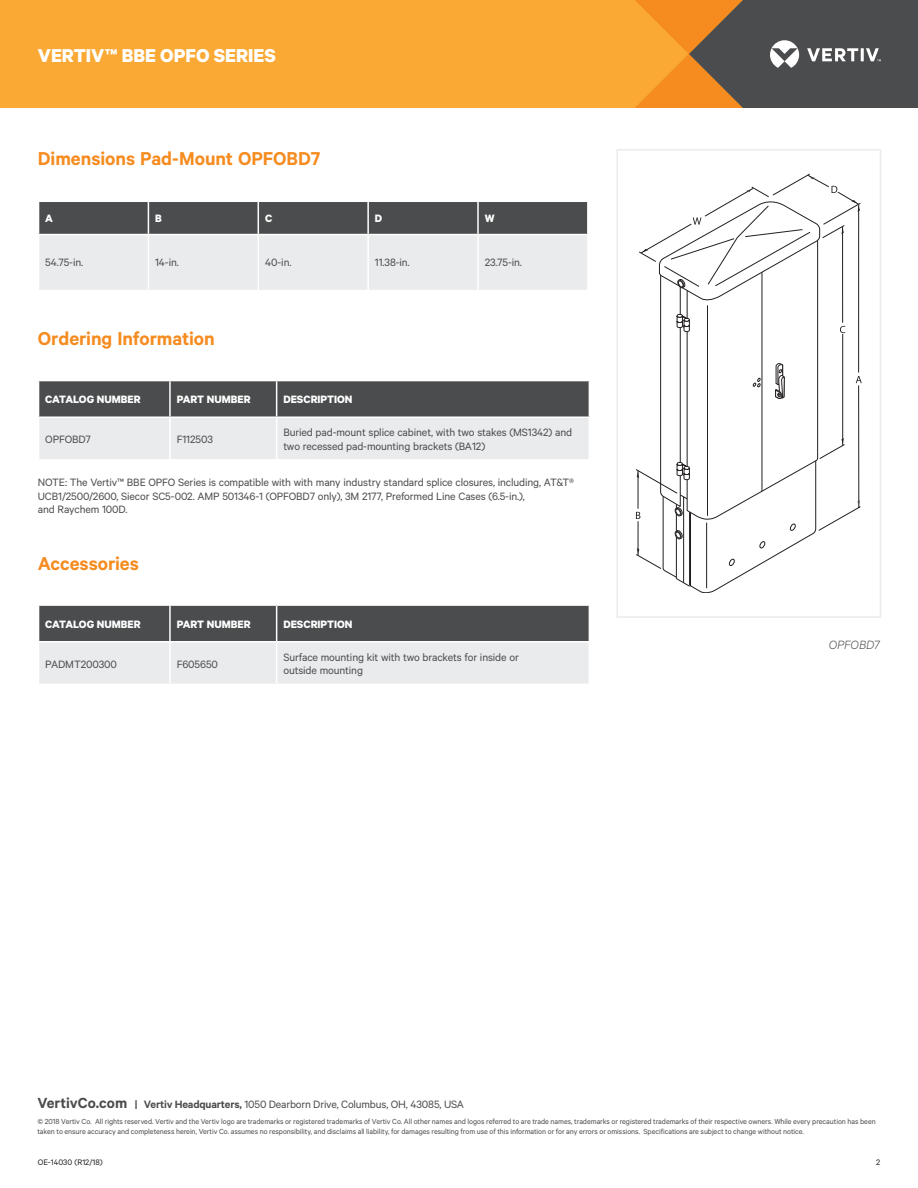
<style>
.page{position:relative;width:918px;height:1188px;background:#fff}
.page>*{position:absolute;margin:0;border:0;box-sizing:border-box;transform-origin:0 0}
.Vertiv_Orange_Main_H{font:600 21px "Calibre";color:#f68b1f}
.Vertiv_Header_Small{font:700 21px "Calibre";color:#fff}
.Vertiv_Caption{font:italic 300 13.5px "Calibre";letter-spacing:.005em;color:#4b4c4d}
.DatasheetTableBody{font:12px/13.5px "Calibre";letter-spacing:-.01em;color:#4b4c4d}
.DatasheetTableHeader{font:700 12px "Calibre";color:#fff}
.Footer_Address{font:12px "Calibre";letter-spacing:-.015em;color:#4b4c4d}
.Document_ID{font:9px "Calibre";color:#231f20}
.Footer_Disclaimer{font:8.25px/9.8px "Calibre";letter-spacing:-.01em;color:#4b4c4d}
.s1{font-weight:600;font-size:16.5px}
.s2{font-weight:600}
</style>
<div class="page">
<div style="left:1px;top:0;width:621px;height:108px;background:#faaa34"></div>
<svg style="left:622px;top:0;width:296px;height:108px;background:#866946"></svg>
<div style="left:616px;top:149px;width:265px;height:469px;border:2px solid #eaebec"></div>
<hr style="left:706px;top:523px;width:1px;height:65px;background:#231f20">
<svg style="left:636px;top:175px;width:226px;height:411px"></svg>
<svg style="left:39px;top:202px;width:548px;height:88px;background:#b0b1b2"></svg>
<hr style="left:148px;top:202px;width:1px;height:32px;background:#fff">
<hr style="left:258px;top:202px;width:1px;height:32px;background:#fff">
<hr style="left:367px;top:202px;width:2px;height:32px;background:#fff">
<hr style="left:38px;top:234px;width:110px;height:1px;background:#fff">
<hr style="left:148px;top:234px;width:110px;height:1px;background:#fff">
<hr style="left:148px;top:235px;width:1px;height:55px;background:#fff">
<hr style="left:258px;top:234px;width:110px;height:1px;background:#fff">
<hr style="left:258px;top:235px;width:1px;height:55px;background:#fff">
<hr style="left:368px;top:234px;width:110px;height:1px;background:#fff">
<hr style="left:367px;top:235px;width:2px;height:55px;background:#fff">
<hr style="left:477px;top:202px;width:2px;height:32px;background:#fff">
<hr style="left:478px;top:234px;width:111px;height:1px;background:#fff">
<hr style="left:477px;top:235px;width:2px;height:55px;background:#fff">
<svg style="left:39px;top:381px;width:550px;height:78px;background:#a1a2a3"></svg>
<hr style="left:169px;top:381px;width:2px;height:35px;background:#fff">
<hr style="left:276px;top:381px;width:1px;height:35px;background:#fff">
<hr style="left:38px;top:416px;width:132px;height:2px;background:#fff">
<hr style="left:170px;top:416px;width:107px;height:2px;background:#fff">
<hr style="left:169px;top:418px;width:2px;height:41px;background:#fff">
<hr style="left:277px;top:416px;width:313px;height:2px;background:#fff">
<hr style="left:276px;top:418px;width:1px;height:41px;background:#fff">
<svg style="left:39px;top:606px;width:550px;height:78px;background:#a1a2a3"></svg>
<hr style="left:169px;top:606px;width:2px;height:35px;background:#fff">
<hr style="left:276px;top:606px;width:1px;height:35px;background:#fff">
<hr style="left:38px;top:641px;width:132px;height:2px;background:#fff">
<hr style="left:170px;top:641px;width:107px;height:2px;background:#fff">
<hr style="left:169px;top:643px;width:2px;height:41px;background:#fff">
<hr style="left:277px;top:641px;width:313px;height:2px;background:#fff">
<hr style="left:276px;top:643px;width:1px;height:41px;background:#fff">
<p class="Vertiv_Header_Small" style="left:38px;top:43px;width:240px">VERTIV™ BBE OPFO SERIES</p>
<p class="Vertiv_Orange_Main_H" style="left:38px;top:146px;width:284px">Dimensions Pad-Mount OPFOBD7</p>
<p class="DatasheetTableHeader" style="left:45px;top:211px;width:9px">A</p>
<p class="DatasheetTableHeader" style="left:155px;top:211px;width:8px">B</p>
<p class="DatasheetTableHeader" style="left:265px;top:211px;width:9px">C</p>
<p class="DatasheetTableHeader" style="left:375px;top:211px;width:9px">D</p>
<p class="DatasheetTableHeader" style="left:485px;top:211px;width:11px">W</p>
<p class="DatasheetTableBody" style="left:45px;top:256px;width:39px">54.75-in.</p>
<p class="DatasheetTableBody" style="left:155px;top:256px;width:25px">14-in.</p>
<p class="DatasheetTableBody" style="left:265px;top:256px;width:28px">40-in.</p>
<p class="DatasheetTableBody" style="left:375px;top:256px;width:36px">11.38-in.</p>
<p class="DatasheetTableBody" style="left:485px;top:256px;width:39px">23.75-in.</p>
<p class="Vertiv_Orange_Main_H" style="left:38px;top:326px;width:178px">Ordering Information</p>
<p class="DatasheetTableHeader" style="left:45px;top:392px;width:97px">CATALOG NUMBER</p>
<p class="DatasheetTableHeader" style="left:177px;top:392px;width:75px">PART NUMBER</p>
<p class="DatasheetTableHeader" style="left:283px;top:392px;width:71px">DESCRIPTION</p>
<p class="DatasheetTableBody" style="left:45px;top:432px;width:47px">OPFOBD7</p>
<p class="DatasheetTableBody" style="left:177px;top:432px;width:38px">F112503</p>
<p class="DatasheetTableBody" style="left:283px;top:425px;width:290px">Buried pad-mount splice cabinet, with two stakes (MS1342) and two recessed pad-mounting brackets (BA12)</p>
<p class="DatasheetTableBody" style="left:38px;top:475px;width:538px">NOTE: The Vertiv™ BBE OPFO Series is compatible with with many industry standard splice closures, including, AT&amp;T®<br>UCB1/2500/2600, Siecor SC5-002. AMP 501346-1 (OPFOBD7 only), 3M 2177, Preformed Line Cases (6.5-in.),<br>and Raychem 100D.</p>
<p class="Vertiv_Orange_Main_H" style="left:38px;top:551px;width:103px">Accessories</p>
<p class="DatasheetTableHeader" style="left:45px;top:617px;width:97px">CATALOG NUMBER</p>
<p class="DatasheetTableHeader" style="left:177px;top:617px;width:75px">PART NUMBER</p>
<p class="DatasheetTableHeader" style="left:283px;top:617px;width:71px">DESCRIPTION</p>
<p class="DatasheetTableBody" style="left:45px;top:657px;width:73px">PADMT200300</p>
<p class="DatasheetTableBody" style="left:177px;top:657px;width:43px">F605650</p>
<p class="DatasheetTableBody" style="left:283px;top:650px;width:237px">Surface mounting kit with two brackets for inside or outside mounting</p>
<p class="Vertiv_Caption" style="left:829px;top:637px;width:52px">OPFOBD7</p>
<p class="Footer_Address" style="left:37px;top:1097px;width:428px"><span class="s1">VertivCo.com</span> <span class="s2">| Vertiv Headquarters,</span> 1050 Dearborn Drive, Columbus, OH, 43085, USA</p>
<p class="Footer_Disclaimer" style="left:37px;top:1117px;width:840px">© 2018 Vertiv Co. All rights reserved. Vertiv and the Vertiv logo are trademarks or registered trademarks of Vertiv Co. All other names and logos referred to are trade names, trademarks or registered trademarks of their respective owners. While every precaution has been taken to ensure accuracy and completeness herein, Vertiv Co. assumes no responsibility, and disclaims all liability, for damages resulting from use of this information or for any errors or omissions. Specifications are subject to change without notice.</p>
<p class="Document_ID" style="left:38px;top:1157px;width:66px">OE-14030 (R12/18)</p>
<p class="Document_ID" style="left:876px;top:1157px;width:6px">2</p>
</div>
